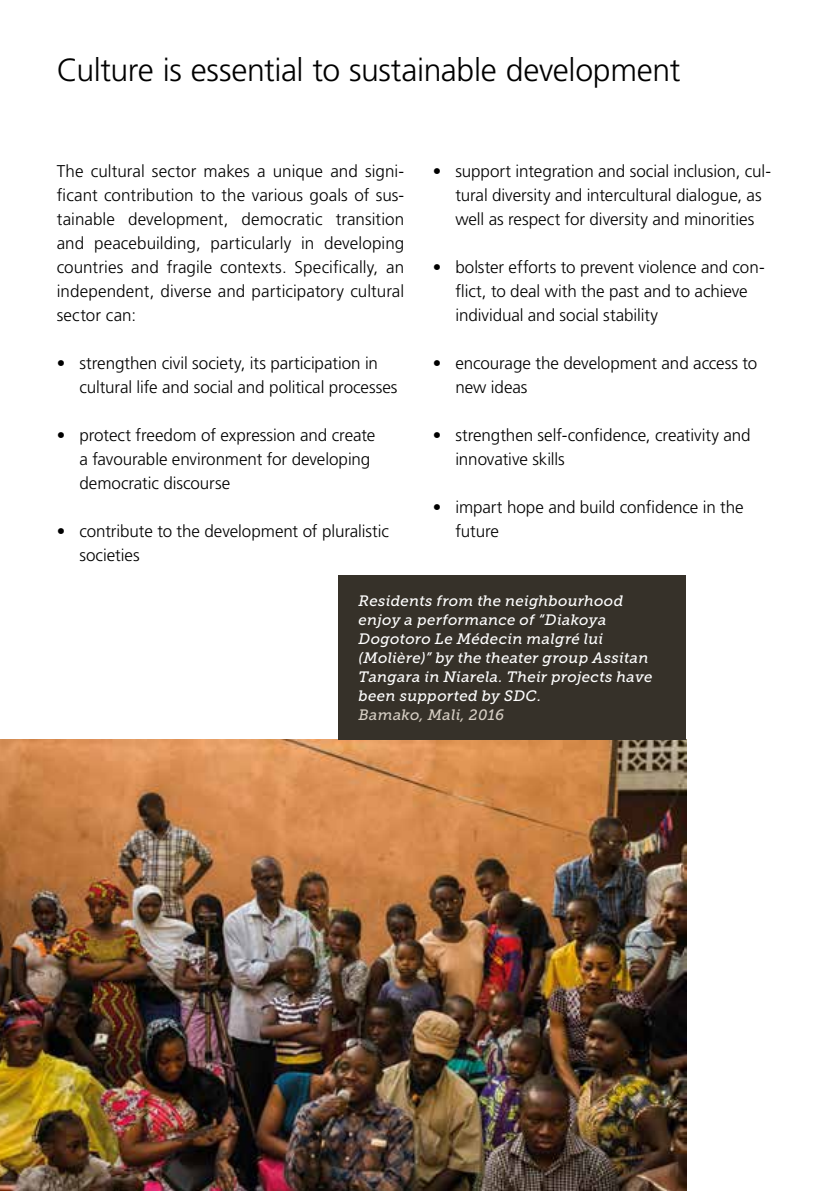
<style>
.page{position:relative;width:837px;height:1191px;background:#fff}
.page>*{position:absolute;margin:0;border:0;box-sizing:border-box;transform-origin:0 0}
.t1{font:300 32px "Frutiger LT Pro";letter-spacing:-.015em;color:#000}
.t2{font:300 17px/24px "Frutiger LT Pro";letter-spacing:-.005em;color:#000}
.t3{font:italic 15px/19px "Museo Slab 500";letter-spacing:.015em;color:#fff}
.t4{font:italic 15px "Museo Slab 500";letter-spacing:.015em;color:#d6cec3}
</style>
<div class="page">
<img style="left:0;top:739px;width:686px;height:452px">
<div style="left:338px;top:575px;width:348px;height:164px;background:#363129"></div>
<h1 class="t1" style="left:57px;top:51px;width:625px">Culture is essential to sustainable development</h1>
<p class="t2" style="left:57px;top:159px;width:349px;text-align:justify">The cultural sector makes a unique and signi&shy;ficant contribution to the various goals of sus&shy;tainable development, democratic transition and peacebuilding, particularly in developing countries and fragile contexts. Specifically, an independent, diverse and participatory cultural sector can:</p>
<p class="t2" style="left:79px;top:351px;width:319px;text-indent:-23px">• strengthen civil society, its participation in cultural life and social and political processes</p>
<p class="t2" style="left:79px;top:423px;width:297px;text-indent:-23px">• protect freedom of expression and create a favourable environment for developing democratic discourse</p>
<p class="t2" style="left:79px;top:519px;width:311px;text-indent:-23px">• contribute to the development of pluralistic societies</p>
<p class="t2" style="left:455px;top:159px;width:317px;text-indent:-23px">• support integration and social inclusion, cul&shy;tural diversity and intercultural dialogue, as well as respect for diversity and minorities</p>
<p class="t2" style="left:455px;top:255px;width:310px;text-indent:-23px">• bolster efforts to prevent violence and con&shy;flict, to deal with the past and to achieve individual and social stability</p>
<p class="t2" style="left:455px;top:351px;width:303px;text-indent:-23px">• encourage the development and access to new ideas</p>
<p class="t2" style="left:455px;top:423px;width:296px;text-indent:-23px">• strengthen self-confidence, creativity and innovative skills</p>
<p class="t2" style="left:455px;top:495px;width:290px;text-indent:-23px">• impart hope and build confidence in the future</p>
<p class="t3" style="left:358px;top:591px;width:295px">Residents from the neighbourhood enjoy a performance of “Diakoya Dogotoro Le Médecin malgré lui (Molière)” by the theater group Assitan Tangara in Niarela. Their projects have been supported by SDC.</p>
<p class="t4" style="left:358px;top:706px;width:147px">Bamako, Mali, 2016</p>
</div>
